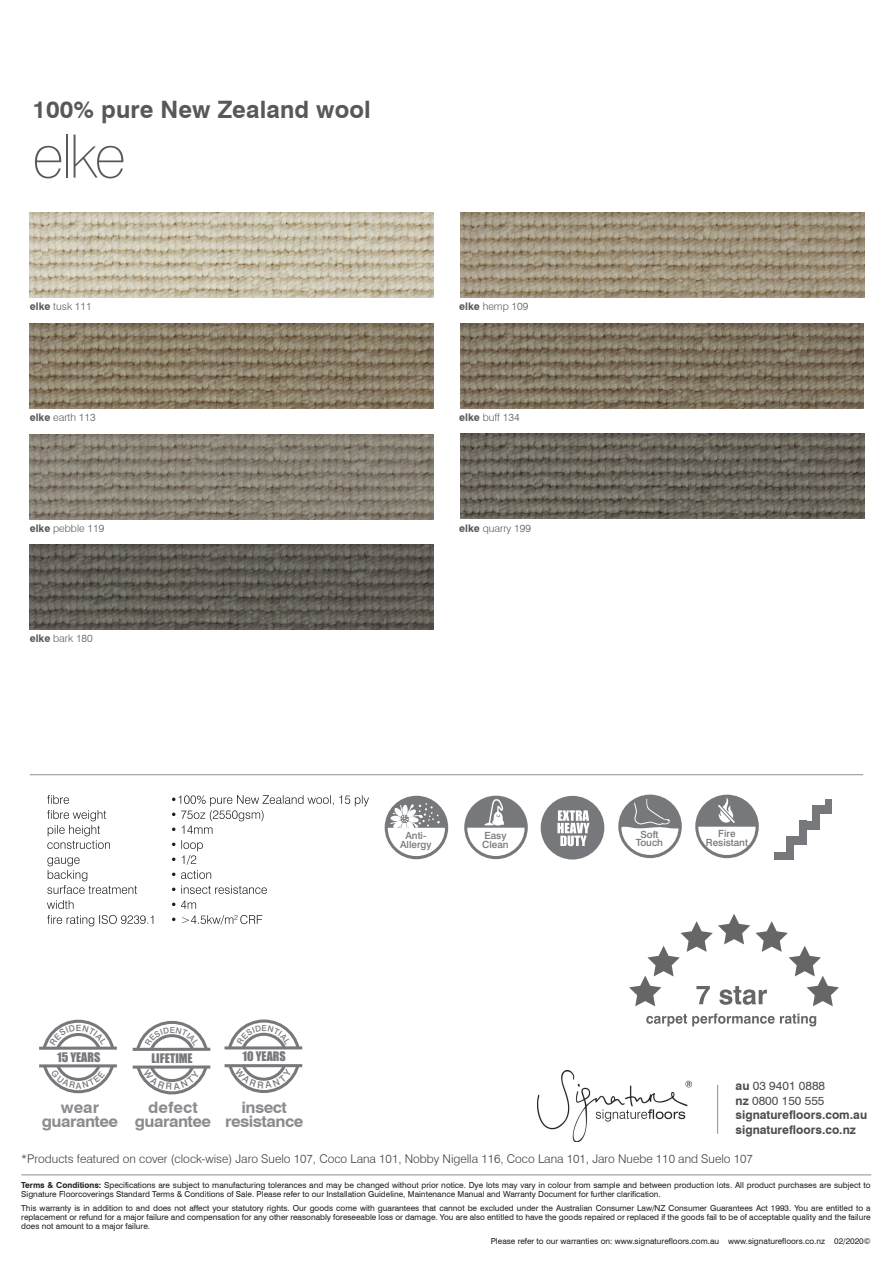
<style>
.page{position:relative;width:893px;height:1263px;background:#fff}
.page>*{position:absolute;margin:0;border:0;box-sizing:border-box;transform-origin:0 0}
.t1{font:100 60px "Swiss 721 BT";color:#57585a}
.t2{font:700 24px "Swiss 721 BT";letter-spacing:.005em;color:#57585a}
.t3{font:700 18.3px "Swiss 721 BT";color:#76787b;scale:1.07 1}
.t4{font:700 15.75px "Swiss 721 BT";letter-spacing:-.03em;color:#8a8c8f;scale:1.07 1}
.t5{font:12.15px "Impact";color:#76787b}
.t6{font:300 12px "Swiss 721 BT";color:#3e3e3f}
.t7{font:700 12px "Swiss 721 BT";color:#4b4c4d}
.t8{font:12px "Swiss 721 BT";color:#4b4c4d}
.t9{font:300 10.5px "Swiss 721 BT";color:#57585a}
.t10{font:500 9.9px/8.6px "Swiss 721 BT";color:#76787b;text-align:center}
.t11{font:8.25px/9px "Swiss 721 BT";color:#231f20}
.s1{font-weight:700}
</style>
<div class="page">
<hr style="left:39px;top:1064px;width:78px;height:3px;background:#76787b">
<hr style="left:225px;top:1046px;width:77px;height:3px;background:#76787b">
<hr style="left:225px;top:1064px;width:77px;height:3px;background:#76787b">
<hr style="left:133px;top:1048px;width:77px;height:3px;background:#76787b">
<hr style="left:133px;top:1065px;width:77px;height:3px;background:#76787b">
<img style="left:30px;top:213px;width:404px;height:85px">
<img style="left:460px;top:213px;width:404px;height:85px">
<img style="left:30px;top:324px;width:404px;height:85px">
<img style="left:460px;top:324px;width:403px;height:85px">
<img style="left:30px;top:434px;width:404px;height:85px">
<img style="left:460px;top:434px;width:404px;height:85px">
<img style="left:30px;top:544px;width:404px;height:86px">
<hr style="left:717px;top:1085px;width:1px;height:49px;background:#8a8c8f">
<img style="left:538px;top:1071px;width:154px;height:71px">
<hr style="left:21px;top:1174px;width:850px;height:1px;background:#8d8f92">
<hr style="left:30px;top:774px;width:833px;height:1px;background:#8d8f92">
<div style="left:774px;top:852px;width:20px;height:7px;background:#76787b"></div>
<div style="left:786px;top:836px;width:8px;height:23px;background:#76787b"></div>
<div style="left:786px;top:836px;width:21px;height:9px;background:#76787b"></div>
<div style="left:799px;top:821px;width:8px;height:24px;background:#76787b"></div>
<div style="left:799px;top:821px;width:21px;height:8px;background:#76787b"></div>
<div style="left:812px;top:805px;width:8px;height:24px;background:#76787b"></div>
<div style="left:812px;top:805px;width:20px;height:9px;background:#76787b"></div>
<div style="left:825px;top:800px;width:7px;height:14px;background:#76787b"></div>
<div style="left:618px;top:795px;width:64px;height:63px;background:#76787b;border-radius:50%"></div>
<svg style="left:619px;top:798px;width:61px;height:57px"></svg>
<div style="left:464px;top:796px;width:64px;height:63px;background:#76787b;border-radius:50%"></div>
<svg style="left:467px;top:799px;width:57px;height:57px"></svg>
<div style="left:385px;top:796px;width:63px;height:63px;background:#76787b;border-radius:50%"></div>
<svg style="left:388px;top:803px;width:57px;height:53px"></svg>
<svg style="left:695px;top:795px;width:64px;height:63px"></svg>
<svg style="left:698px;top:797px;width:57px;height:58px"></svg>
<div style="left:541px;top:796px;width:63px;height:63px;background:#76787b;border-radius:50%"></div>
<svg style="left:557px;top:810px;width:33px;height:36px"></svg>
<svg style="left:47px;top:915px;width:215px;height:11px"></svg>
<svg style="left:47px;top:900px;width:149px;height:9px"></svg>
<svg style="left:47px;top:795px;width:322px;height:99px"></svg>
<svg style="left:646px;top:1013px;width:170px;height:13px"></svg>
<svg style="left:629px;top:914px;width:210px;height:92px"></svg>
<svg style="left:40px;top:1020px;width:77px;height:73px"></svg>
<svg style="left:226px;top:1019px;width:76px;height:74px"></svg>
<svg style="left:134px;top:1021px;width:76px;height:73px"></svg>
<p class="t2" style="left:32px;top:94px;width:340px">100% pure New Zealand wool</p>
<p class="t1" style="left:32px;top:120px;width:95px">elke</p>
<p class="t9" style="left:30px;top:300px;width:63px"><span class="s1">elke</span> tusk 111</p>
<p class="t9" style="left:459px;top:300px;width:71px"><span class="s1">elke</span> hemp 109</p>
<p class="t9" style="left:30px;top:411px;width:67px"><span class="s1">elke</span> earth 113</p>
<p class="t9" style="left:459px;top:411px;width:62px"><span class="s1">elke</span> buff 134</p>
<p class="t9" style="left:30px;top:522px;width:76px"><span class="s1">elke</span> pebble 119</p>
<p class="t9" style="left:459px;top:522px;width:73px"><span class="s1">elke</span> quarry 199</p>
<p class="t9" style="left:30px;top:632px;width:65px"><span class="s1">elke</span> bark 180</p>
<p class="t3" style="left:219px;top:1012px;width:54px">insect</p>
<p class="t5" style="left:57px;top:1047px;width:45px">15 YEARS</p>
<p class="t5" style="left:242px;top:1049px;width:45px">10 YEARS</p>
<p class="t4" style="left:241px;top:1097px;width:44px">insect</p>
<p class="t4" style="left:225px;top:1111px;width:75px">resistance</p>
<p class="t5" style="left:152px;top:1048px;width:43px">LIFETIME</p>
<p class="t4" style="left:148px;top:1097px;width:48px">defect</p>
<p class="t4" style="left:135px;top:1111px;width:73px">guarantee</p>
<p class="t4" style="left:61px;top:1097px;width:37px">wear</p>
<p class="t4" style="left:42px;top:1111px;width:73px">guarantee</p>
<p class="t10" style="left:400px;top:831px;width:33px">Anti-<br>Allergy</p>
<p class="t10" style="left:482px;top:831px;width:28px;text-align:left">Easy<br>Clean</p>
<p class="t10" style="left:636px;top:830px;width:29px">Soft<br>Touch</p>
<p class="t10" style="left:706px;top:829px;width:44px">Fire<br>Resistant</p>
<p class="t8" style="left:736px;top:1079px;width:91px"><span class="s1">au</span> 03 9401 0888</p>
<p class="t8" style="left:736px;top:1093px;width:90px"><span class="s1">nz</span> 0800 150 555</p>
<p class="t7" style="left:736px;top:1107px;width:133px">signaturefloors.com.au</p>
<p class="t7" style="left:736px;top:1122px;width:122px">signaturefloors.co.nz</p>
<p class="t6" style="left:21px;top:1152px;width:733px">*Products featured on cover (clock-wise) Jaro Suelo 107, Coco Lana 101, Nobby Nigella 116, Coco Lana 101, Jaro Nuebe 110 and Suelo 107</p>
<p class="t11" style="left:21px;top:1181px;width:851px"><span class="s1">Terms &amp; Conditions:</span> Specifications are subject to manufacturing tolerances and may be changed without prior notice. Dye lots may vary in colour from sample and between production lots. All product purchases are subject to<br>Signature Floorcoverings Standard Terms &amp; Conditions of Sale. Please refer to our Installation Guideline, Maintenance Manual and Warranty Document for further clarification.</p>
<p class="t11" style="left:21px;top:1203px;width:851px;text-align:justify">This warranty is in addition to and does not affect your statutory rights. Our goods come with guarantees that cannot be excluded under the Australian Consumer Law/NZ Consumer Guarantees Act 1993. You are entitled to a replacement or refund for a major failure and compensation for any other reasonably foreseeable loss or damage. You are also entitled to have the goods repaired or replaced if the goods fail to be of acceptable quality and the failure does not amount to a major failure.</p>
<p class="t11" style="left:491px;top:1236px;width:381px">Please refer to our warranties on: www.signaturefloors.com.au www.signaturefloors.co.nz 02/2020©</p>
</div>
